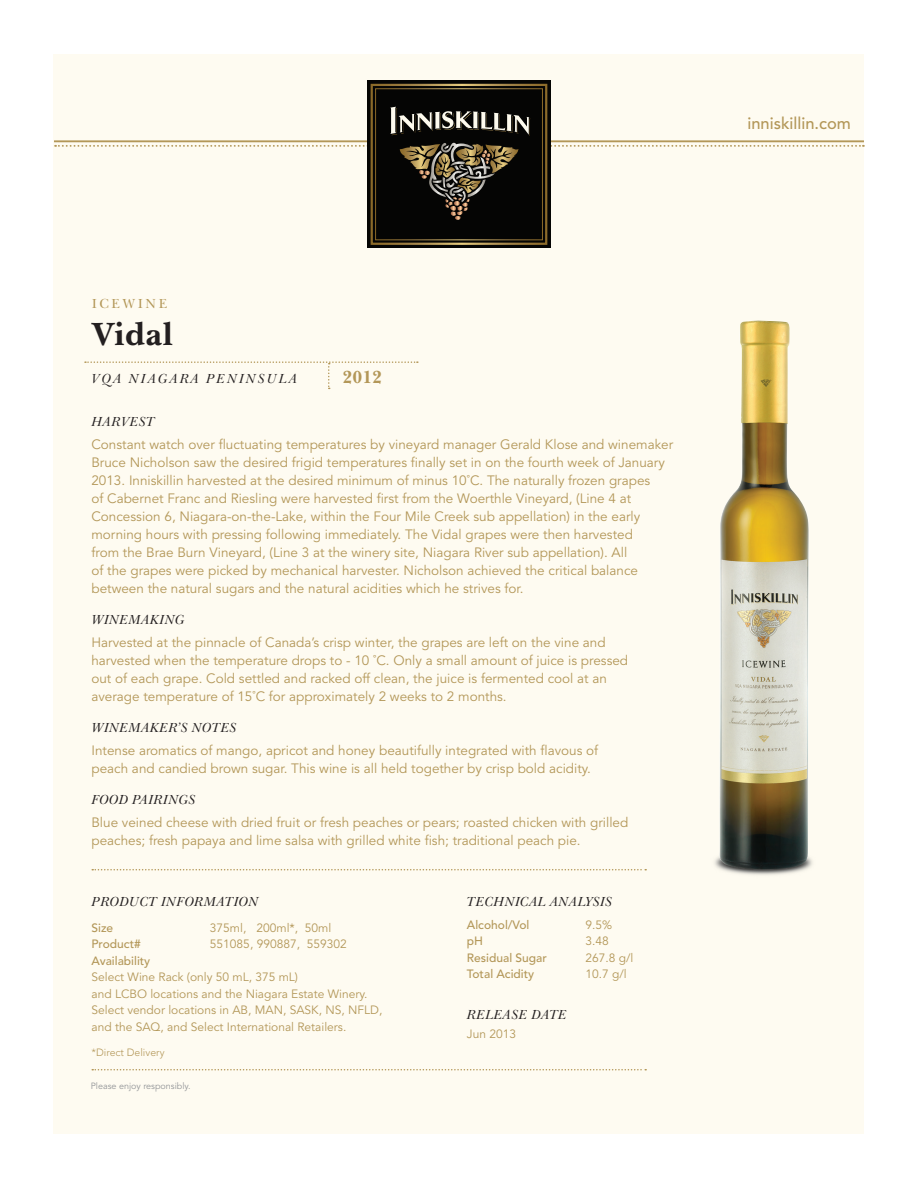
<style>
.page{position:relative;width:918px;height:1188px;background:#fff}
.page>*{position:absolute;margin:0;border:0;box-sizing:border-box;transform-origin:0 0}
.t1{font:700 33px "Baskerville BT";letter-spacing:.01em;color:#231f20}
.t2{font:700 18px "Baskerville BT";color:#b39758}
.t3{font:500 16.5px "Avenir";color:#b39758}
.t4{font:13.5px/18px "Avenir";color:#b39758}
.t5{font:italic 13.5px "Baskerville BT";color:#231f20}
.t6{font:italic 13.5px "Baskerville BT";letter-spacing:.12em;color:#231f20}
.t7{font:13.5px "Baskerville BT";letter-spacing:.15em;color:#b39758}
.t8{font:12px/16.5px "Avenir";color:#b39758}
.t9{font:500 12px "Avenir";color:#b39758}
.t10{font:300 10.5px "Avenir";color:#b39758}
.t11{font:9px "Avenir";color:#939598}
.s1{font-weight:500}
</style>
<div class="page">
<div style="left:54px;top:54px;width:810px;height:1080px;background:#fefbf1"></div>
<svg style="left:92px;top:869px;width:554px;height:1px"></svg>
<svg style="left:92px;top:1069px;width:554px;height:1px"></svg>
<hr style="left:54px;top:140px;width:810px;height:2px;background:#b39758">
<img style="left:714px;top:857px;width:99px;height:18px">
<img style="left:719px;top:321px;width:90px;height:548px">
<svg style="left:367px;top:80px;width:184px;height:168px;background:#19150c"></svg>
<svg style="left:390px;top:107px;width:141px;height:29px"></svg>
<svg style="left:55px;top:143px;width:809px;height:78px"></svg>
<svg style="left:85px;top:361px;width:333px;height:28px"></svg>
<p class="t7" style="left:91px;top:295px;width:77px">ICEWINE</p>
<p class="t1" style="left:91px;top:314px;width:83px">Vidal</p>
<p class="t6" style="left:91px;top:370px;width:208px">VQA NIAGARA PENINSULA</p>
<p class="t2" style="left:343px;top:365px;width:41px">2012</p>
<p class="t5" style="left:91px;top:413px;width:65px">HARVEST</p>
<p class="t4" style="left:91px;top:436px;width:583px">Constant watch over fluctuating temperatures by vineyard manager Gerald Klose and winemaker Bruce Nicholson saw the desired frigid temperatures finally set in on the fourth week of January 2013. Inniskillin harvested at the desired minimum of minus 10˚C. The naturally frozen grapes<br>of Cabernet Franc and Riesling were harvested first from the Woerthle Vineyard, (Line 4 at Concession 6, Niagara-on-the-Lake, within the Four Mile Creek sub appellation) in the early morning hours with pressing following immediately. The Vidal grapes were then harvested<br>from the Brae Burn Vineyard, (Line 3 at the winery site, Niagara River sub appellation). All<br>of the grapes were picked by mechanical harvester. Nicholson achieved the critical balance between the natural sugars and the natural acidities which he strives for.</p>
<p class="t5" style="left:91px;top:612px;width:95px">WINEMAKING</p>
<p class="t4" style="left:91px;top:634px;width:538px">Harvested at the pinnacle of Canada’s crisp winter, the grapes are left on the vine and harvested when the temperature drops to - 10 ˚C. Only a small amount of juice is pressed out of each grape. Cold settled and racked off clean, the juice is fermented cool at an average temperature of 15˚C for approximately 2 weeks to 2 months.</p>
<p class="t5" style="left:91px;top:720px;width:147px">WINEMAKER’S NOTES</p>
<p class="t4" style="left:91px;top:742px;width:508px">Intense aromatics of mango, apricot and honey beautifully integrated with flavous of peach and candied brown sugar. This wine is all held together by crisp bold acidity.</p>
<p class="t5" style="left:91px;top:792px;width:106px">FOOD PAIRINGS</p>
<p class="t4" style="left:91px;top:814px;width:538px">Blue veined cheese with dried fruit or fresh peaches or pears; roasted chicken with grilled peaches; fresh papaya and lime salsa with grilled white fish; traditional peach pie.</p>
<p class="t5" style="left:91px;top:893px;width:169px">PRODUCT INFORMATION</p>
<p class="t9" style="left:91px;top:921px;width:23px">Size</p>
<p class="t8" style="left:210px;top:920px;width:123px">375ml, 200ml*, 50ml</p>
<p class="t9" style="left:91px;top:937px;width:51px">Product#</p>
<p class="t8" style="left:210px;top:936px;width:138px">551085, 990887, 559302</p>
<p class="t8" style="left:91px;top:953px;width:208px"><span class="s1">Availability<br></span>Select Wine Rack (only 50 mL, 375 mL)</p>
<p class="t8" style="left:91px;top:986px;width:292px">and LCBO locations and the Niagara Estate Winery.<br>Select vendor locations in AB, MAN, SASK, NS, NFLD, and the SAQ, and Select International Retailers.</p>
<p class="t10" style="left:91px;top:1047px;width:75px">*Direct Delivery</p>
<p class="t11" style="left:91px;top:1081px;width:101px">Please enjoy responsibly.</p>
<p class="t5" style="left:467px;top:893px;width:147px">TECHNICAL ANALYSIS</p>
<p class="t9" style="left:467px;top:918px;width:64px">Alcohol/Vol</p>
<p class="t8" style="left:585px;top:917px;width:28px">9.5%</p>
<p class="t9" style="left:467px;top:934px;width:18px">pH</p>
<p class="t8" style="left:585px;top:933px;width:25px">3.48</p>
<p class="t9" style="left:467px;top:951px;width:82px">Residual Sugar</p>
<p class="t8" style="left:585px;top:950px;width:50px">267.8 g/l</p>
<p class="t9" style="left:467px;top:967px;width:69px">Total Acidity</p>
<p class="t8" style="left:585px;top:966px;width:43px">10.7 g/l</p>
<p class="t5" style="left:467px;top:1006px;width:102px">RELEASE DATE</p>
<p class="t8" style="left:467px;top:1026px;width:51px">Jun 2013</p>
<p class="t3" style="left:747px;top:114px;width:105px">inniskillin.com</p>
</div>
